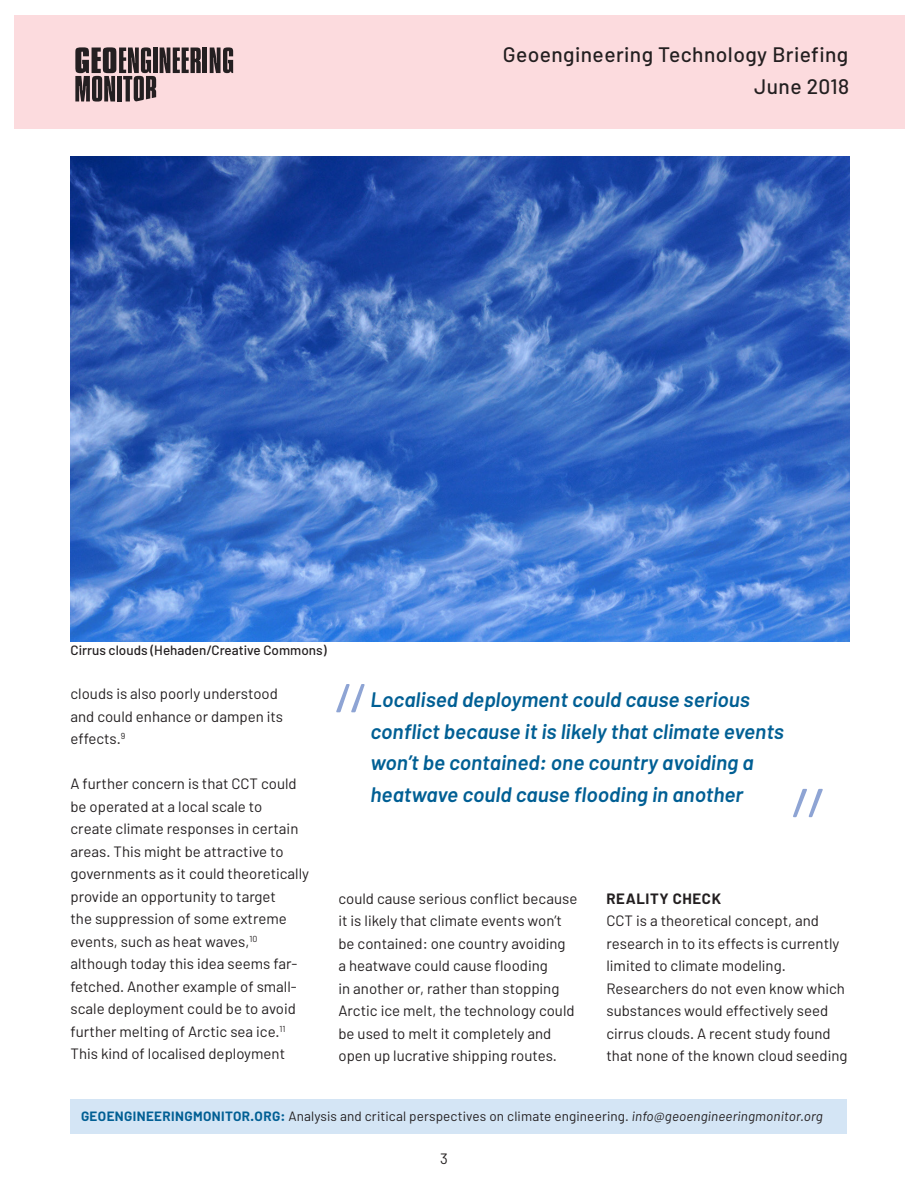
<style>
.page{position:relative;width:918px;height:1188px;background:#fff}
.page>*{position:absolute;margin:0;border:0;box-sizing:border-box;transform-origin:0 0}
.barlow_10_pt{font:italic 600 21px/31.5px "Barlow";color:#015f94}
.t1{font:500 21px/31.8px "Barlow";letter-spacing:.02em;color:#231f20;text-align:right}
.barlow_10_pt-2{font:15px/22.5px "Barlow";color:#231f20}
.barlow_10_pt-3{font:700 15px "Barlow";letter-spacing:.04em;color:#231f20}
.t2{font:13.5px "Barlow";letter-spacing:.01em;color:#231f20}
.t3{font:500 13.5px "Barlow";color:#231f20}
.s1{font-weight:700;color:#015f94}
.s2{font-style:italic}
</style>
<div class="page">
<div style="left:14px;top:15px;width:891px;height:113px;background:#fcdbde"></div>
<hr style="left:203px;top:48px;width:4px;height:25px;background:#241f21">
<svg style="left:210px;top:47px;width:23px;height:26px"></svg>
<svg style="left:75px;top:47px;width:126px;height:55px"></svg>
<div style="left:70px;top:1100px;width:778px;height:34px;background:#d4e5f5"></div>
<img style="left:70px;top:157px;width:779px;height:485px">
<svg style="left:336px;top:684px;width:29px;height:28px"></svg>
<svg style="left:793px;top:789px;width:30px;height:28px"></svg>
<h1 class="t1" style="left:503px;top:38px;width:348px">Geoengineering Technology Briefing<br>June 2018</h1>
<p class="t3" style="left:70px;top:642px;width:258px">Cirrus clouds (Hehaden/Creative Commons)</p>
<p class="barlow_10_pt-2" style="left:70px;top:682px;width:214px">clouds is also poorly understood and could enhance or dampen its effects.<sup>9</sup></p>
<p class="barlow_10_pt-2" style="left:70px;top:772px;width:240px">A further concern is that CCT could be operated at a local scale to<br>create climate responses in certain areas. This might be attractive to governments as it could theoretically provide an opportunity to target<br>the suppression of some extreme events, such as heat waves,<sup>10 </sup>although today this idea seems far&shy;fetched. Another example of small&shy;scale deployment could be to avoid further melting of Arctic sea ice.<sup>11<br></sup>This kind of localised deployment</p>
<p class="barlow_10_pt" style="left:371px;top:683px;width:415px">Localised deployment could cause serious conflict because it is likely that climate events won’t be contained: one country avoiding a heatwave could cause flooding in another</p>
<p class="barlow_10_pt-2" style="left:339px;top:887px;width:240px">could cause serious conflict because it is likely that climate events won’t be contained: one country avoiding<br>a heatwave could cause flooding<br>in another or, rather than stopping Arctic ice melt, the technology could be used to melt it completely and open up lucrative shipping routes.</p>
<p class="barlow_10_pt-3" style="left:606px;top:889px;width:116px">REALITY CHECK</p>
<p class="barlow_10_pt-2" style="left:606px;top:909px;width:242px">CCT is a theoretical concept, and research in to its effects is currently limited to climate modeling.<br>Researchers do not even know which substances would effectively seed cirrus clouds. A recent study found that none of the known cloud seeding</p>
<p class="t2" style="left:81px;top:1108px;width:744px"><span class="s1">GEOENGINEERINGMONITOR.ORG:</span> Analysis and critical perspectives on climate engineering. <span class="s2">info@geoengineeringmonitor.org</span></p>
<p class="barlow_10_pt-2" style="left:440px;top:1147px;width:9px">3</p>
</div>
